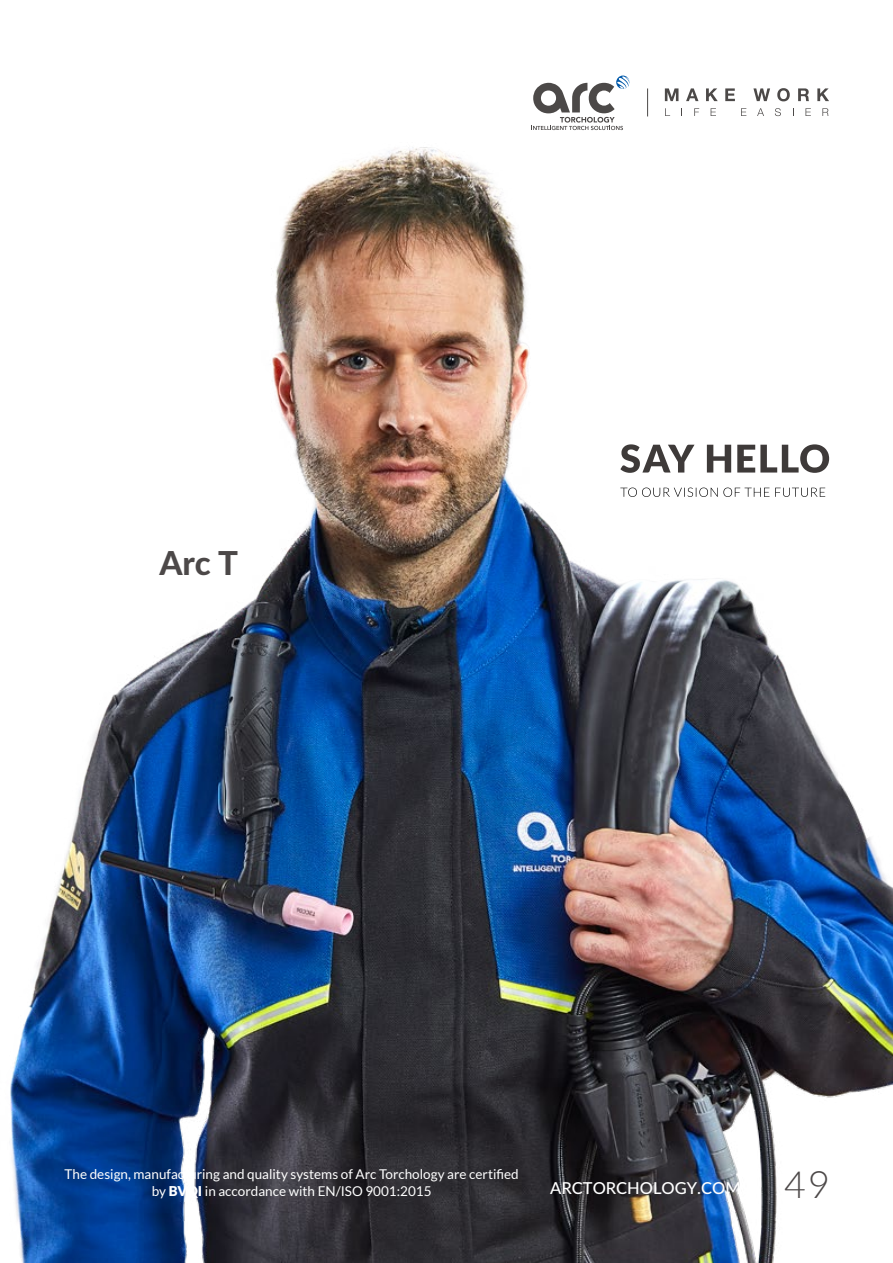
<style>
.page{position:relative;width:893px;height:1263px;background:#fff}
.page>*{position:absolute;margin:0;border:0;box-sizing:border-box;transform-origin:0 0}
.t1{font:300 37.5px "Lato";color:#4c4848}
.t2{font:800 33px "Lato";color:#4c4848}
.t3{font:500 16.5px "Lato";color:#fff}
.t4{font:13.5px/16.5px "Lato";color:#fff;text-align:center}
.s1{font-weight:900}
</style>
<div class="page">
<img style="left:10px;top:115px;width:883px;height:1148px">
<svg style="left:620px;top:488px;width:205px;height:9px"></svg>
<svg style="left:620px;top:444px;width:209px;height:29px"></svg>
<svg style="left:647px;top:88px;width:1px;height:28px"></svg>
<svg style="left:531px;top:75px;width:99px;height:55px"></svg>
<svg style="left:665px;top:88px;width:13px;height:13px"></svg>
<svg style="left:686px;top:88px;width:12px;height:13px"></svg>
<svg style="left:706px;top:88px;width:12px;height:13px"></svg>
<svg style="left:725px;top:88px;width:10px;height:13px"></svg>
<svg style="left:753px;top:88px;width:17px;height:13px"></svg>
<svg style="left:777px;top:88px;width:13px;height:13px"></svg>
<svg style="left:798px;top:88px;width:11px;height:13px"></svg>
<svg style="left:817px;top:88px;width:12px;height:13px"></svg>
<svg style="left:665px;top:108px;width:5px;height:8px"></svg>
<svg style="left:694px;top:108px;width:5px;height:8px"></svg>
<svg style="left:711px;top:108px;width:5px;height:8px"></svg>
<svg style="left:741px;top:108px;width:5px;height:8px"></svg>
<svg style="left:757px;top:108px;width:7px;height:8px"></svg>
<svg style="left:775px;top:108px;width:6px;height:8px"></svg>
<svg style="left:805px;top:108px;width:6px;height:8px"></svg>
<svg style="left:822px;top:108px;width:6px;height:8px"></svg>
<h2 class="t2" style="left:159px;top:538px;width:80px">Arc T</h2>
<p class="t4" style="left:65px;top:1166px;width:456px">The design, manufacturing and quality systems of Arc Torchology are certified by <span class="s1">BVQI</span> in accordance with EN/ISO 9001:2015</p>
<p class="t3" style="left:550px;top:1176px;width:192px">ARCTORCHOLOGY.COM</p>
<h1 class="t1" style="left:784px;top:1165px;width:47px">49</h1>
</div>
